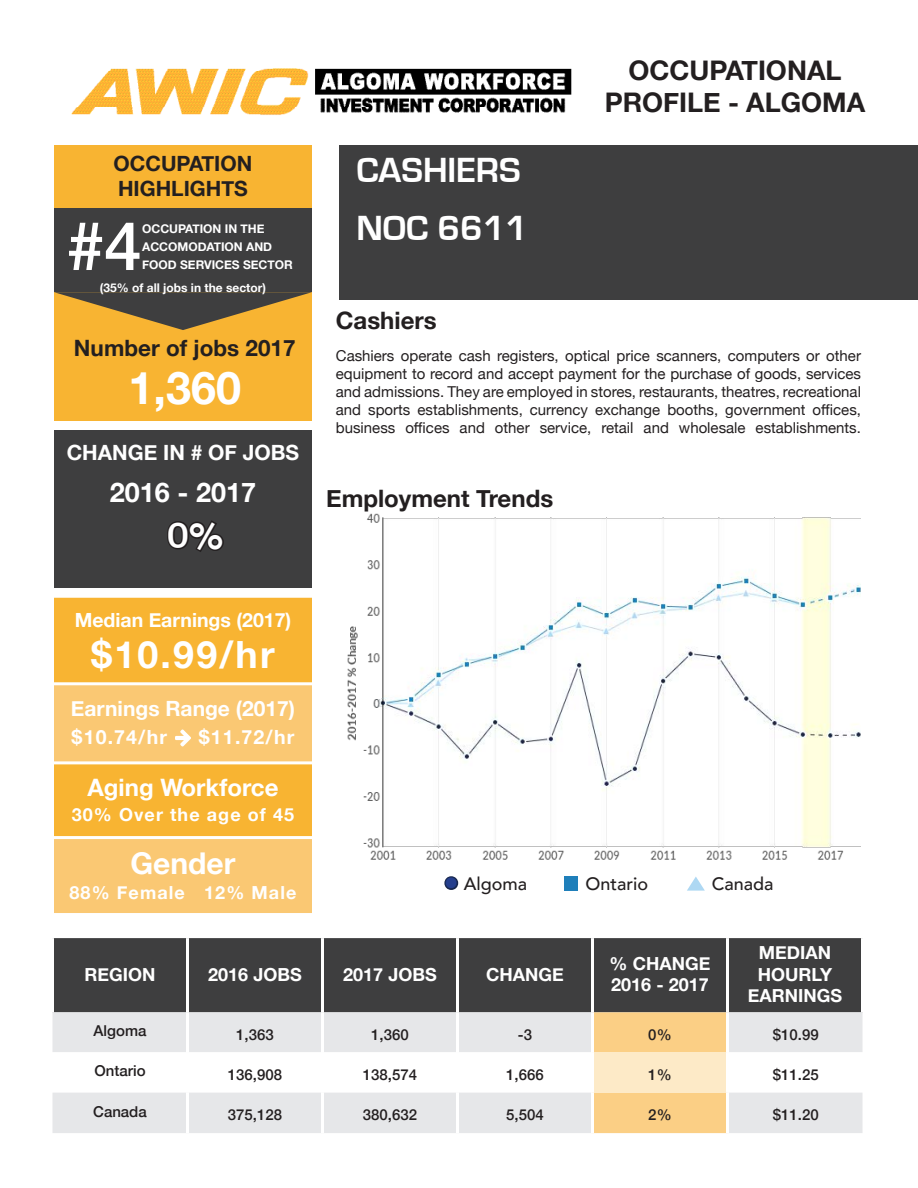
<style>
.page{position:relative;width:918px;height:1188px;background:#fff}
.page>*{position:absolute;margin:0;border:0;box-sizing:border-box;transform-origin:0 0}
.Sub_Header{font:500 67.5px "Helvetica Neue";color:#fff}
.Sub_Header-2{font:700 45px "Helvetica Neue";color:#fff}
.Sub_Header-3{font:700 37.5px "Helvetica Neue";color:#fff}
.t1{font:700 36px "Eurostile";color:#fff}
.Body_Subheading__gre{font:700 36px "Apple SD Gothic Neo";color:#fff}
.Sub_Header-4{font:700 30px "Helvetica Neue";color:#fff}
.Sub_Header-5{font:700 27px/32.4px "Helvetica Neue";color:#231f20;text-align:center}
.Sub_Header-6{font:700 27px "Helvetica Neue";color:#fff}
.Sub_Header-7{font:700 24px "Helvetica Neue";color:#231f20}
.Sub_Header-8{font:700 24px "Helvetica Neue";color:#fff}
.Sub_Header-9{font:700 22.5px "Helvetica Neue";color:#231f20}
.Sub_Header-10{font:700 21px "Helvetica Neue";color:#fff}
.Sub_Header-11{font:700 21px/25.2px "Helvetica Neue";color:#231f20}
.Sub_Header-12{font:700 19.5px "Helvetica Neue";color:#fff}
.Table_Header{font:700 18px/21.6px "Helvetica Neue";color:#fff}
.Sub_Header-13{font:700 18px "Helvetica Neue";letter-spacing:.06em;color:#fff}
.Body_Subheading__blu{font:500 18px "Avenir";color:#231f20}
.Bullet_List{font:15px/18px "Helvetica Neue";color:#231f20;text-align:justify}
.Table_Body{font:500 15px "Helvetica Neue";color:#231f20}
.Sub_Header-14{font:700 12px/18px "Helvetica Neue";color:#fff}
.s1{font-family:"Avenir";font-weight:900}
.s2{font-family:"Apple SD Gothic Neo";color:#253f8e}
</style>
<div class="page">
<div style="left:54px;top:598px;width:258px;height:84px;background:#f8b432"></div>
<svg style="left:54px;top:685px;width:258px;height:228px;fill:#fac873"></svg>
<hr style="left:54px;top:761px;width:258px;height:3px;background:#fff">
<hr style="left:54px;top:836px;width:258px;height:3px;background:#fff">
<div style="left:339px;top:145px;width:579px;height:154px;background:#3e3e3f"></div>
<div style="left:54px;top:286px;width:258px;height:135px;background:#f8b432"></div>
<div style="left:54px;top:145px;width:258px;height:65px;background:#f8b432"></div>
<div style="left:54px;top:209px;width:258px;height:83px;background:#3e3e3f"></div>
<div style="left:54px;top:938px;width:807px;height:74px;background:#3e3e3f"></div>
<svg style="left:52px;top:1012px;width:810px;height:121px;fill:#e6e7e9"></svg>
<div style="left:594px;top:1012px;width:132px;height:121px;background:#fbcf85"></div>
<div style="left:592px;top:1052px;width:136px;height:41px;background:#fdeac7"></div>
<hr style="left:186px;top:1012px;width:3px;height:40px;background:#fff">
<hr style="left:321px;top:1012px;width:3px;height:40px;background:#fff">
<hr style="left:456px;top:1012px;width:3px;height:40px;background:#fff">
<hr style="left:591px;top:1012px;width:3px;height:40px;background:#fff">
<hr style="left:726px;top:1012px;width:3px;height:40px;background:#fff">
<hr style="left:186px;top:1052px;width:3px;height:41px;background:#fff">
<hr style="left:321px;top:1052px;width:3px;height:41px;background:#fff">
<hr style="left:456px;top:1052px;width:3px;height:41px;background:#fff">
<hr style="left:591px;top:1052px;width:3px;height:41px;background:#fff">
<hr style="left:726px;top:1052px;width:3px;height:41px;background:#fff">
<hr style="left:186px;top:1093px;width:3px;height:40px;background:#fff">
<hr style="left:321px;top:1093px;width:3px;height:40px;background:#fff">
<hr style="left:456px;top:1093px;width:3px;height:40px;background:#fff">
<hr style="left:591px;top:1093px;width:3px;height:40px;background:#fff">
<hr style="left:726px;top:1093px;width:3px;height:40px;background:#fff">
<hr style="left:321px;top:938px;width:3px;height:74px;background:#fff">
<hr style="left:456px;top:938px;width:3px;height:74px;background:#fff">
<hr style="left:186px;top:938px;width:3px;height:74px;background:#fff">
<hr style="left:591px;top:938px;width:3px;height:74px;background:#fff">
<hr style="left:726px;top:938px;width:3px;height:74px;background:#fff">
<div style="left:54px;top:430px;width:258px;height:158px;background:#3e3e3f"></div>
<svg style="left:54px;top:292px;width:258px;height:38px"></svg>
<svg style="left:175px;top:730px;width:16px;height:16px"></svg>
<img style="left:71px;top:68px;width:501px;height:47px">
<svg style="left:444px;top:876px;width:15px;height:14px"></svg>
<div style="left:564px;top:876px;width:13px;height:14px;background:#1f7fba"></div>
<svg style="left:687px;top:877px;width:18px;height:14px"></svg>
<svg style="left:167px;top:520px;width:57px;height:32px"></svg>
<img style="left:347px;top:513px;width:514px;height:347px">
<p class="Sub_Header-11" style="left:114px;top:152px;width:140px">OCCUPATION<br>HIGHLIGHTS</p>
<p class="Sub_Header" style="left:67px;top:192px;width:77px">#4</p>
<p class="Sub_Header-14" style="left:142px;top:220px;width:132px">OCCUPATION IN THE<br>ACCOMODATION AND</p>
<p class="Sub_Header-14" style="left:142px;top:256px;width:152px">FOOD SERVICES SECTOR</p>
<p class="Sub_Header-14" style="left:100px;top:279px;width:168px">(35% of all jobs in the sector)</p>
<p class="Sub_Header-9" style="left:74px;top:331px;width:223px">Number of jobs 2017</p>
<p class="Sub_Header-2" style="left:129px;top:353px;width:114px">1,360</p>
<p class="Sub_Header-10" style="left:67px;top:436px;width:234px">CHANGE IN # OF JOBS</p>
<p class="Sub_Header-6" style="left:110px;top:471px;width:148px">2016 - 2017</p>
<p class="Body_Subheading__gre" style="left:167px;top:520px;width:57px">0<span class="s1">%</span></p>
<p class="Sub_Header-12" style="left:75px;top:605px;width:218px">Median Earnings (2017)</p>
<p class="Sub_Header-3" style="left:91px;top:625px;width:185px">$10.99/hr</p>
<p class="Sub_Header-10" style="left:71px;top:692px;width:226px">Earnings Range (2017)</p>
<p class="Sub_Header-12" style="left:72px;top:722px;width:97px">$10.74/hr</p>
<p class="Sub_Header-12" style="left:199px;top:722px;width:97px">$11.72/hr</p>
<p class="Sub_Header-8" style="left:87px;top:768px;width:193px">Aging Workforce</p>
<p class="Sub_Header-13" style="left:72px;top:801px;width:224px">30% Over the age of 45</p>
<p class="Sub_Header-4" style="left:131px;top:840px;width:107px">Gender</p>
<p class="Sub_Header-13" style="left:70px;top:879px;width:228px">88% Female 12% Male</p>
<p class="t1" style="left:356px;top:150px;width:166px">CASHIERS</p>
<p class="t1" style="left:356px;top:209px;width:173px">NOC 6611</p>
<p class="Sub_Header-5" style="left:605px;top:55px;width:262px">OCCUPATIONAL<br>PROFILE - ALGOMA</p>
<p class="Sub_Header-7" style="left:336px;top:302px;width:102px">Cashiers</p>
<p class="Bullet_List" style="left:336px;top:347px;width:527px">Cashiers operate cash registers, optical price scanners, computers or other equipment to record and accept payment for the purchase of goods, services and admissions. They are employed in stores, restaurants, theatres, recreational and sports establishments, currency exchange booths, government offices, business offices and other service, retail and wholesale establishments.</p>
<p class="Sub_Header-7" style="left:326px;top:480px;width:229px">Employment Trends</p>
<p class="Body_Subheading__blu" style="left:444px;top:868px;width:85px"><span class="s2">⦁</span> Algoma</p>
<p class="Body_Subheading__blu" style="left:586px;top:868px;width:64px">Ontario</p>
<p class="Body_Subheading__blu" style="left:712px;top:868px;width:63px">Canada</p>
<p class="Table_Header" style="left:85px;top:964px;width:72px">REGION</p>
<p class="Table_Header" style="left:208px;top:964px;width:95px">2016 JOBS</p>
<p class="Table_Header" style="left:343px;top:964px;width:95px">2017 JOBS</p>
<p class="Table_Header" style="left:486px;top:964px;width:79px">CHANGE</p>
<p class="Table_Header" style="left:610px;top:953px;width:102px">% CHANGE<br>2016 - 2017</p>
<p class="Table_Header" style="left:748px;top:942px;width:96px;text-align:center">MEDIAN<br>HOURLY<br>EARNINGS</p>
<p class="Table_Body" style="left:94px;top:1018px;width:54px">Algoma</p>
<p class="Table_Body" style="left:236px;top:1022px;width:39px">1,363</p>
<p class="Table_Body" style="left:371px;top:1022px;width:39px">1,360</p>
<p class="Table_Body" style="left:518px;top:1022px;width:16px">-3</p>
<p class="Table_Body" style="left:648px;top:1022px;width:25px">0%</p>
<p class="Table_Body" style="left:773px;top:1022px;width:47px">$10.99</p>
<p class="Table_Body" style="left:94px;top:1059px;width:53px">Ontario</p>
<p class="Table_Body" style="left:228px;top:1062px;width:56px">136,908</p>
<p class="Table_Body" style="left:363px;top:1062px;width:56px">138,574</p>
<p class="Table_Body" style="left:506px;top:1062px;width:39px">1,666</p>
<p class="Table_Body" style="left:648px;top:1062px;width:25px">1%</p>
<p class="Table_Body" style="left:773px;top:1062px;width:47px">$11.25</p>
<p class="Table_Body" style="left:93px;top:1099px;width:55px">Canada</p>
<p class="Table_Body" style="left:228px;top:1103px;width:56px">375,128</p>
<p class="Table_Body" style="left:363px;top:1103px;width:56px">380,632</p>
<p class="Table_Body" style="left:506px;top:1103px;width:39px">5,504</p>
<p class="Table_Body" style="left:648px;top:1103px;width:25px">2%</p>
<p class="Table_Body" style="left:773px;top:1103px;width:47px">$11.20</p>
</div>
